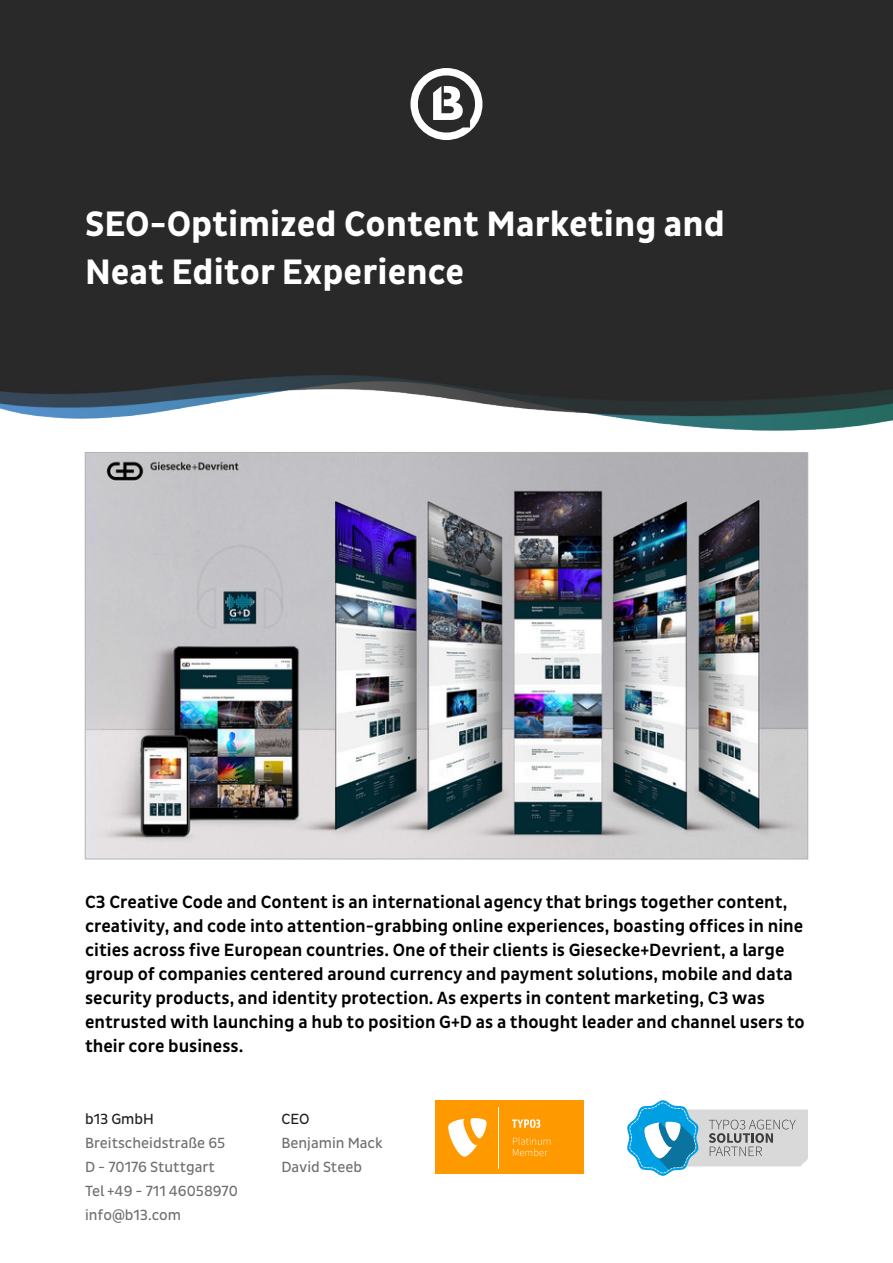
<style>
.page{position:relative;width:893px;height:1263px;background:#fff}
.page>*{position:absolute;margin:0;border:0;box-sizing:border-box;transform-origin:0 0}
.t1{font:700 36px/48px "Pluto Sans Cond";color:#fff}
.t2{font:500 18px/24px "Pluto Sans Cond";color:#000}
.t3{font:15px/24px "Pluto Sans Cond";color:#707070}
.t4{font:15px "Pluto Sans Cond";color:#231f20}
</style>
<div class="page">
<img style="left:0;top:362px;width:893px;height:68px">
<div style="left:0;top:0;width:893px;height:362px;background:#292929"></div>
<svg style="left:410px;top:68px;width:72px;height:72px"></svg>
<div style="left:435px;top:1100px;width:149px;height:74px;background:#f90"></div>
<svg style="left:448px;top:1118px;width:39px;height:39px"></svg>
<hr style="left:499px;top:1107px;width:1px;height:61px;background:#fff">
<svg style="left:512px;top:1119px;width:28px;height:9px"></svg>
<svg style="left:513px;top:1137px;width:37px;height:19px"></svg>
<svg style="left:627px;top:1100px;width:181px;height:76px"></svg>
<img style="left:87px;top:454px;width:719px;height:403px">
<h1 class="t1" style="left:85px;top:201px;width:642px">SEO-Optimized Content Marketing and<br>Neat Editor Experience</h1>
<p class="t2" style="left:85px;top:890px;width:721px">C3 Creative Code and Content is an international agency that brings together content, creativity, and code into attention-grabbing online experiences, boasting offices in nine cities across five European countries. One of their clients is Giesecke+Devrient, a large group of companies centered around currency and payment solutions, mobile and data security products, and identity protection. As experts in content marketing, C3 was entrusted with launching a hub to position G+D as a thought leader and channel users to their core business.</p>
<p class="t4" style="left:85px;top:1110px;width:70px">b13 GmbH</p>
<p class="t3" style="left:85px;top:1131px;width:154px">Breitscheidstraße 65<br>D - 70176 Stuttgart<br>Tel +49 - 711 46058970 info@b13.com</p>
<p class="t4" style="left:281px;top:1110px;width:30px">CEO</p>
<p class="t3" style="left:281px;top:1131px;width:103px">Benjamin Mack<br>David Steeb</p>
</div>
